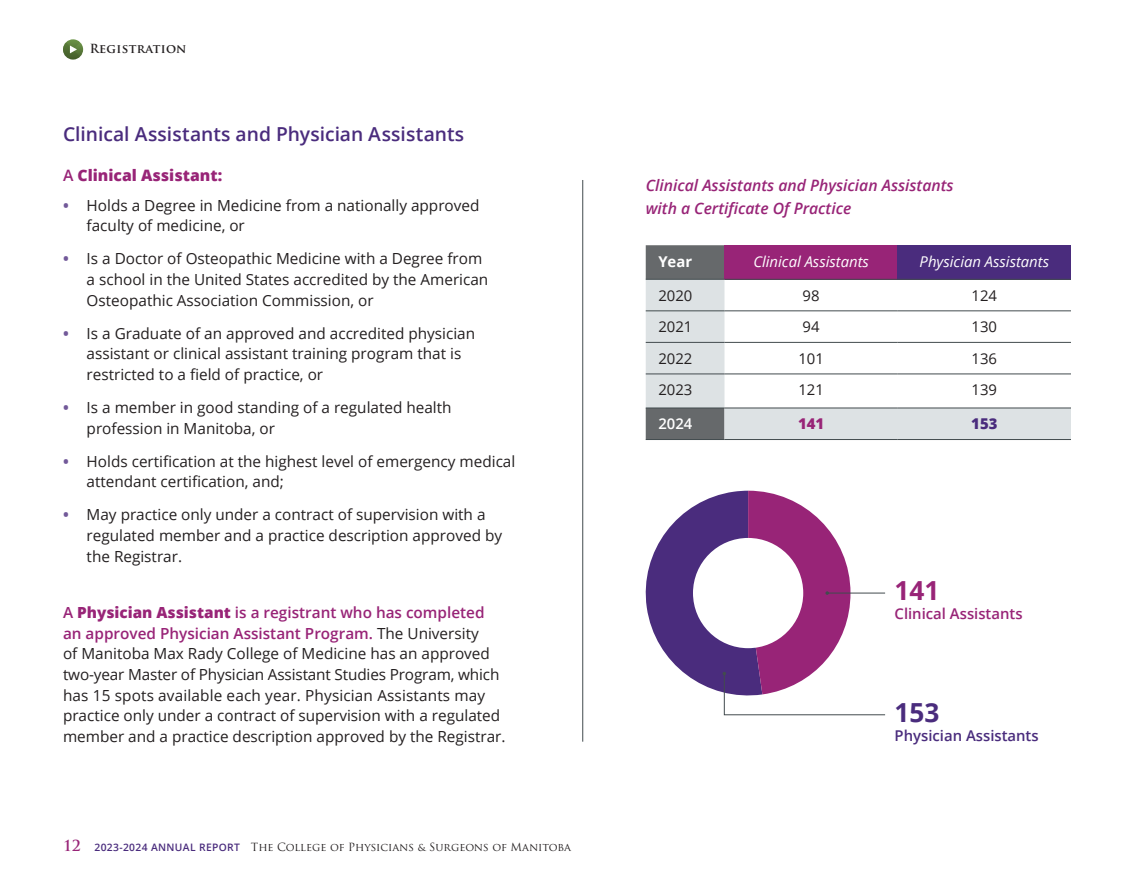
<style>
.page{position:relative;width:1134px;height:882px;background:#fff}
.page>*{position:absolute;margin:0;border:0;box-sizing:border-box;transform-origin:0 0}
.t1{font:700 26.25px "Open Sans";color:#4a2c7d}
.t2{font:700 26.25px "Open Sans";color:#982477}
.t3{font:600 19.25px "Open Sans";color:#4a2c7d}
.t4{font:italic 600 15.75px/22.8px "Open Sans";color:#982477}
.t5{font:800 15.75px "Open Sans";color:#982477}
.t6{font:15.4px/20.7px "Open Sans";color:#231f20}
.t7{font:14.88px "Open Sans";color:#231f20}
.t8{font:italic 14.88px "Open Sans";color:#fff}
.t9{font:600 14.88px "Open Sans";color:#4a2c7d}
.t10{font:600 14.88px "Open Sans";color:#982477}
.t11{font:700 14.88px "Open Sans";color:#fff}
.t12{font:600 14.88px "Open Sans";color:#fff}
.t13{font:800 14.88px "Open Sans";color:#982477}
.t14{font:800 14.88px "Open Sans";color:#4a2c7d}
.t15{font:700 12.25px "Trajan Pro";letter-spacing:.025em;color:#231f20}
.t16{font:11.03px "Trajan Pro";color:#231f20}
.s1{font-weight:600}
.s2{font-weight:700;color:#725999}
.s3{font-weight:600;color:#982477}
.s4{font-weight:800;color:#982477}
.s5{font-weight:700;font-size:14.88px;color:#982477}
.s6{font-family:"Open Sans";font-weight:600;font-size:10.33px;color:#4a2c7d}
</style>
<div class="page">
<svg style="left:63px;top:39px;width:20px;height:21px"></svg>
<hr style="left:582px;top:180px;width:1px;height:562px;background:#424b4e">
<svg style="left:645px;top:491px;width:241px;height:224px"></svg>
<div style="left:646px;top:245px;width:78px;height:34px;background:#66696b"></div>
<div style="left:724px;top:245px;width:174px;height:34px;background:#982477"></div>
<div style="left:898px;top:245px;width:173px;height:34px;background:#4a2c7d"></div>
<svg style="left:646px;top:280px;width:425px;height:159px"></svg>
<hr style="left:724px;top:342px;width:174px;height:1px;background:#424b4e">
<hr style="left:898px;top:342px;width:173px;height:1px;background:#424b4e">
<hr style="left:724px;top:374px;width:174px;height:1px;background:#424b4e">
<hr style="left:898px;top:374px;width:173px;height:1px;background:#424b4e">
<hr style="left:724px;top:408px;width:174px;height:1px;background:#424b4e">
<hr style="left:898px;top:408px;width:173px;height:1px;background:#424b4e">
<hr style="left:724px;top:439px;width:174px;height:1px;background:#424b4e">
<hr style="left:898px;top:439px;width:173px;height:1px;background:#424b4e">
<hr style="left:646px;top:342px;width:78px;height:1px;background:#424b4e">
<hr style="left:646px;top:374px;width:78px;height:1px;background:#424b4e">
<hr style="left:646px;top:408px;width:78px;height:1px;background:#424b4e">
<hr style="left:646px;top:439px;width:78px;height:1px;background:#424b4e">
<hr style="left:646px;top:279px;width:78px;height:1px;background:#424b4e">
<hr style="left:724px;top:279px;width:174px;height:1px;background:#424b4e">
<hr style="left:898px;top:279px;width:173px;height:1px;background:#424b4e">
<hr style="left:646px;top:311px;width:78px;height:1px;background:#424b4e">
<hr style="left:724px;top:311px;width:174px;height:1px;background:#424b4e">
<hr style="left:898px;top:311px;width:173px;height:1px;background:#424b4e">
<p class="t15" style="left:90px;top:41px;width:98px">Registration</p>
<p class="t3" style="left:63px;top:121px;width:403px">Clinical Assistants and Physician Assistants</p>
<p class="t5" style="left:63px;top:163px;width:161px"><span class="s1">A</span> Clinical Assistant:</p>
<p class="t6" style="left:87px;top:194px;width:394px;text-indent:-24px"><span class="s2">•</span> Holds a Degree in Medicine from a nationally approved faculty of medicine, or</p>
<p class="t6" style="left:87px;top:248px;width:403px;text-indent:-24px"><span class="s2">•</span> Is a Doctor of Osteopathic Medicine with a Degree from a school in the United States accredited by the American<br>Osteopathic Association Commission, or</p>
<p class="t6" style="left:87px;top:322px;width:390px;text-indent:-24px"><span class="s2">•</span> Is a Graduate of an approved and accredited physician assistant or clinical assistant training program that is restricted to a field of practice, or</p>
<p class="t6" style="left:87px;top:397px;width:366px;text-indent:-24px"><span class="s2">•</span> Is a member in good standing of a regulated health profession in Manitoba, or</p>
<p class="t6" style="left:87px;top:450px;width:430px;text-indent:-24px"><span class="s2">•</span> Holds certification at the highest level of emergency medical attendant certification, and;</p>
<p class="t6" style="left:87px;top:504px;width:417px;text-indent:-24px"><span class="s2">•</span> May practice only under a contract of supervision with a regulated member and a practice description approved by the Registrar.</p>
<p class="t6" style="left:63px;top:602px;width:444px"><span class="s3">A</span> <span class="s4">Physician Assistant</span> <span class="s3">is a registrant who has completed an approved Physician Assistant Program.</span> The University<br>of Manitoba Max Rady College of Medicine has an approved two-year Master of Physician Assistant Studies Program, which has 15 spots available each year. Physician Assistants may practice only under a contract of supervision with a regulated member and a practice description approved by the Registrar.</p>
<p class="t16" style="left:63px;top:839px;width:509px"><span class="s5">12</span> <span class="s6">2023-2024 ANNUAL REPORT</span> The College of Physicians &amp; Surgeons of Manitoba</p>
<p class="t4" style="left:646px;top:174px;width:309px">Clinical Assistants and Physician Assistants with a Certificate Of Practice</p>
<p class="t11" style="left:658px;top:251px;width:35px">Year</p>
<p class="t8" style="left:753px;top:251px;width:117px">Clinical Assistants</p>
<p class="t8" style="left:920px;top:251px;width:131px">Physician Assistants</p>
<p class="t7" style="left:658px;top:285px;width:36px">2020</p>
<p class="t7" style="left:803px;top:285px;width:19px">98</p>
<p class="t7" style="left:972px;top:285px;width:27px">124</p>
<p class="t7" style="left:658px;top:317px;width:36px">2021</p>
<p class="t7" style="left:803px;top:317px;width:19px">94</p>
<p class="t7" style="left:972px;top:317px;width:27px">130</p>
<p class="t7" style="left:658px;top:348px;width:36px">2022</p>
<p class="t7" style="left:798px;top:348px;width:27px">101</p>
<p class="t7" style="left:972px;top:348px;width:27px">136</p>
<p class="t7" style="left:658px;top:380px;width:36px">2023</p>
<p class="t7" style="left:798px;top:380px;width:27px">121</p>
<p class="t7" style="left:972px;top:380px;width:27px">139</p>
<p class="t12" style="left:658px;top:414px;width:35px">2024</p>
<p class="t13" style="left:798px;top:413px;width:28px">141</p>
<p class="t14" style="left:971px;top:413px;width:28px">153</p>
<h1 class="t2" style="left:895px;top:572px;width:46px">141</h1>
<p class="t10" style="left:895px;top:604px;width:130px">Clinical Assistants</p>
<h1 class="t1" style="left:895px;top:693px;width:46px">153</h1>
<p class="t9" style="left:895px;top:725px;width:146px">Physician Assistants</p>
</div>
